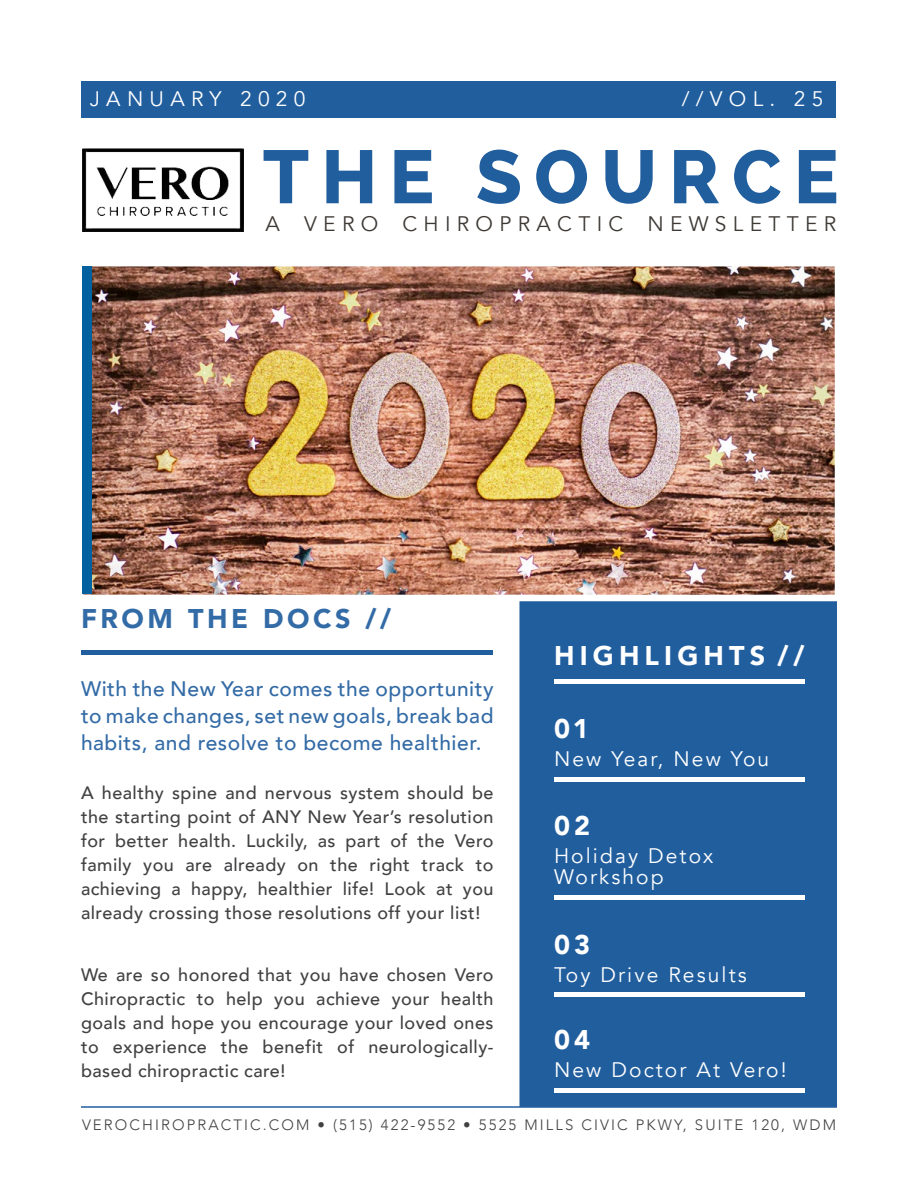
<style>
.page{position:relative;width:918px;height:1188px;background:#fff}
.page>*{position:absolute;margin:0;border:0;box-sizing:border-box;transform-origin:0 0}
.t1{font:800 75px "Raleway";letter-spacing:.16em;color:#215e9e}
.t2{font:900 27px "Avenir";letter-spacing:.19em;color:#fff}
.t3{font:900 27px "Avenir";letter-spacing:.13em;color:#336ba6}
.t4{font:500 21px/27px "Avenir";letter-spacing:.025em;color:#336ba6;text-align:justify}
.t5{font:21px/21px "Avenir";letter-spacing:.1em;color:#fff}
.t6{font:21px "Avenir";letter-spacing:.3em;color:#3d3935}
.t7{font:21px "Avenir";letter-spacing:.3em;color:#fff}
.t8{font:500 18px/24px "Avenir";letter-spacing:.025em;color:#414042;text-align:justify}
.t9{font:300 15px "Avenir";letter-spacing:.14em;color:#414042}
</style>
<div class="page">
<div style="left:82px;top:81px;width:754px;height:37px;background:#215e9e"></div>
<img style="left:92px;top:268px;width:741px;height:325px">
<div style="left:82px;top:265px;width:754px;height:331px;border:2px solid #fff"></div>
<div style="left:519px;top:601px;width:318px;height:506px;background:#215e9e;border:2px solid #215e9e"></div>
<div style="left:554px;top:777px;width:251px;height:5px;background:#fff"></div>
<hr style="left:554px;top:680px;width:251px;height:4px;background:#fff">
<div style="left:554px;top:895px;width:251px;height:5px;background:#fff"></div>
<hr style="left:554px;top:992px;width:251px;height:4px;background:#fff">
<hr style="left:81px;top:1106px;width:756px;height:2px;background:#215e9e">
<div style="left:81px;top:650px;width:412px;height:5px;background:#215e9e"></div>
<div style="left:82px;top:267px;width:10px;height:327px;background:#04619f"></div>
<img style="left:82px;top:148px;width:161px;height:84px">
<hr style="left:554px;top:1088px;width:251px;height:4px;background:#fff">
<p class="t7" style="left:90px;top:87px;width:217px">JANUARY 2020</p>
<p class="t5" style="left:682px;top:89px;width:143px">//VOL. 25</p>
<h1 class="t1" style="left:263px;top:134px;width:578px">THE SOURCE</h1>
<p class="t6" style="left:266px;top:211px;width:572px">A VERO CHIROPRACTIC NEWSLETTER</p>
<h2 class="t3" style="left:81px;top:596px;width:312px">FROM THE DOCS //</h2>
<p class="t4" style="left:81px;top:674px;width:414px">With the New Year comes the opportunity to make changes, set new goals, break bad habits, and resolve to become healthier.</p>
<p class="t8" style="left:81px;top:780px;width:414px">A healthy spine and nervous system should be the starting point of ANY New Year’s resolution for better health. Luckily, as part of the Vero family you are already on the right track to achieving a happy, healthier life! Look at you already crossing those resolutions off your list!</p>
<p class="t8" style="left:81px;top:961px;width:414px">We are so honored that you have chosen Vero Chiropractic to help you achieve your health goals and hope you encourage your loved ones to experience the benefit of neurologically&shy;based chiropractic care!</p>
<h2 class="t2" style="left:554px;top:632px;width:252px">HIGHLIGHTS //</h2>
<h2 class="t2" style="left:554px;top:705px;width:36px">01</h2>
<p class="t5" style="left:554px;top:748px;width:217px">New Year, New You</p>
<h2 class="t2" style="left:554px;top:802px;width:38px">02</h2>
<p class="t5" style="left:554px;top:845px;width:161px">Holiday Detox<br>Workshop</p>
<h2 class="t2" style="left:554px;top:921px;width:38px">03</h2>
<p class="t5" style="left:554px;top:964px;width:194px">Toy Drive Results</p>
<h2 class="t2" style="left:554px;top:1017px;width:38px">04</h2>
<p class="t5" style="left:554px;top:1060px;width:234px">New Doctor At Vero!</p>
<p class="t9" style="left:82px;top:1116px;width:756px">VEROCHIROPRACTIC.COM • (515) 422-9552 • 5525 MILLS CIVIC PKWY, SUITE 120, WDM</p>
</div>
